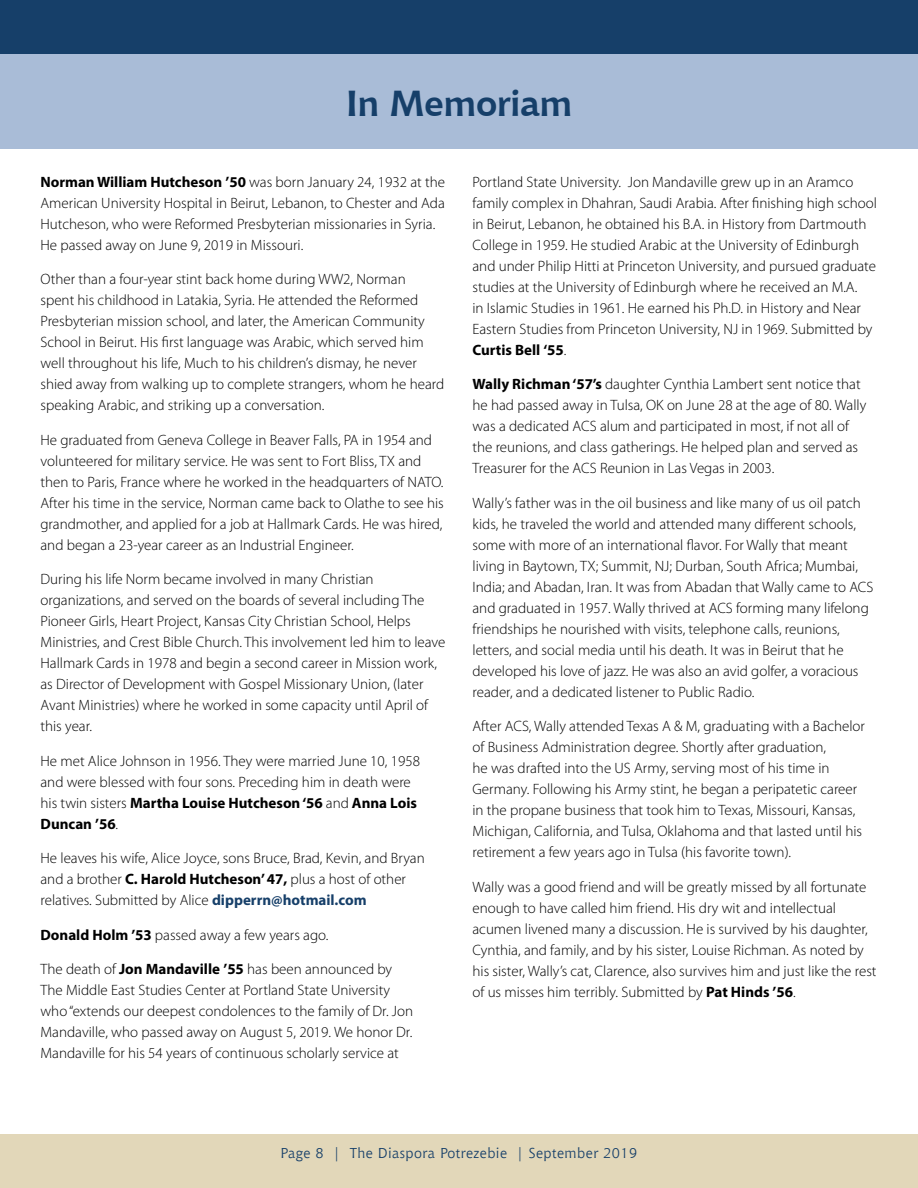
<style>
.page{position:relative;width:918px;height:1188px;background:#fff}
.page>*{position:absolute;margin:0;border:0;box-sizing:border-box;transform-origin:0 0}
.t1{font:700 36px "Chianti BT";letter-spacing:-.005em;color:#163f69}
.t2{font:300 15px/21px "Myriad Pro";color:#000}
.t3{font:14.25px "Chianti BT";letter-spacing:.03em;color:#163f69}
.s1{font-weight:700}
.s2{font-weight:700;color:#163f69}
</style>
<div class="page">
<div style="left:0;top:1134px;width:918px;height:54px;background:#e2d7b9"></div>
<div style="left:0;top:0;width:918px;height:54px;background:#163f69"></div>
<div style="left:0;top:54px;width:918px;height:94px;background:#a9bcd7"></div>
<h1 class="t1" style="left:346px;top:81px;width:228px">In Memoriam</h1>
<p class="t2" style="left:40px;top:171px;width:406px"><span class="s1">Norman William Hutcheson ’50</span> was born January 24, 1932 at the American University Hospital in Beirut, Lebanon, to Chester and Ada Hutcheson, who were Reformed Presbyterian missionaries in Syria.<br>He passed away on June 9, 2019 in Missouri.</p>
<p class="t2" style="left:40px;top:269px;width:405px">Other than a four-year stint back home during WW2, Norman<br>spent his childhood in Latakia, Syria. He attended the Reformed Presbyterian mission school, and later, the American Community School in Beirut. His first language was Arabic, which served him well throughout his life, Much to his children’s dismay, he never shied away from walking up to complete strangers, whom he heard speaking Arabic, and striking up a conversation.</p>
<p class="t2" style="left:40px;top:429px;width:405px">He graduated from Geneva College in Beaver Falls, PA in 1954 and volunteered for military service. He was sent to Fort Bliss, TX and then to Paris, France where he worked in the headquarters of NATO.<br>After his time in the service, Norman came back to Olathe to see his grandmother, and applied for a job at Hallmark Cards. He was hired, and began a 23-year career as an Industrial Engineer.</p>
<p class="t2" style="left:40px;top:569px;width:407px">During his life Norm became involved in many Christian organizations, and served on the boards of several including The Pioneer Girls, Heart Project, Kansas City Christian School, Helps Ministries, and Crest Bible Church. This involvement led him to leave Hallmark Cards in 1978 and begin a second career in Mission work, as Director of Development with Gospel Missionary Union, (later Avant Ministries) where he worked in some capacity until April of this year.</p>
<p class="t2" style="left:40px;top:750px;width:381px">He met Alice Johnson in 1956. They were married June 10, 1958 and were blessed with four sons. Preceding him in death were his twin sisters <span class="s1">Martha Louise Hutcheson ‘56</span> and <span class="s1">Anna Lois Duncan ’56</span>.</p>
<p class="t2" style="left:40px;top:848px;width:386px">He leaves his wife, Alice Joyce, sons Bruce, Brad, Kevin, and Bryan and a brother <span class="s1">C. Harold Hutcheson’ 47,</span> plus a host of other relatives. Submitted by Alice <span class="s2">dipperrn@hotmail.com</span></p>
<p class="t2" style="left:40px;top:924px;width:290px"><span class="s1">Donald Holm ’53</span> passed away a few years ago.</p>
<p class="t2" style="left:40px;top:959px;width:374px">The death of <span class="s1">Jon Mandaville ’55</span> has been announced by The Middle East Studies Center at Portland State University who “extends our deepest condolences to the family of Dr. Jon Mandaville, who passed away on August 5, 2019. We honor Dr.<br>Mandaville for his 54 years of continuous scholarly service at</p>
<p class="t2" style="left:472px;top:171px;width:406px">Portland State University. Jon Mandaville grew up in an Aramco family complex in Dhahran, Saudi Arabia. After finishing high school in Beirut, Lebanon, he obtained his B.A. in History from Dartmouth College in 1959. He studied Arabic at the University of Edinburgh and under Philip Hitti at Princeton University, and pursued graduate studies at the University of Edinburgh where he received an M.A.<br>in Islamic Studies in 1961. He earned his Ph.D. in History and Near Eastern Studies from Princeton University, NJ in 1969. Submitted by <span class="s1">Curtis Bell ‘55</span>.</p>
<p class="t2" style="left:472px;top:374px;width:395px"><span class="s1">Wally Richman ‘57’s</span> daughter Cynthia Lambert sent notice that he had passed away in Tulsa, OK on June 28 at the age of 80. Wally was a dedicated ACS alum and participated in most, if not all of the reunions, and class gatherings. He helped plan and served as Treasurer for the ACS Reunion in Las Vegas in 2003.</p>
<p class="t2" style="left:472px;top:492px;width:403px">Wally’s father was in the oil business and like many of us oil patch kids, he traveled the world and attended many different schools, some with more of an international flavor. For Wally that meant living in Baytown, TX; Summit, NJ; Durban, South Africa; Mumbai, India; and Abadan, Iran. It was from Abadan that Wally came to ACS and graduated in 1957. Wally thrived at ACS forming many lifelong friendships he nourished with visits, telephone calls, reunions, letters, and social media until his death. It was in Beirut that he developed his love of jazz. He was also an avid golfer, a voracious reader, and a dedicated listener to Public Radio.</p>
<p class="t2" style="left:472px;top:716px;width:394px">After ACS, Wally attended Texas A &amp; M, graduating with a Bachelor of Business Administration degree. Shortly after graduation,<br>he was drafted into the US Army, serving most of his time in Germany. Following his Army stint, he began a peripatetic career in the propane business that took him to Texas, Missouri, Kansas, Michigan, California, and Tulsa, Oklahoma and that lasted until his retirement a few years ago in Tulsa (his favorite town).</p>
<p class="t2" style="left:472px;top:876px;width:406px">Wally was a good friend and will be greatly missed by all fortunate enough to have called him friend. His dry wit and intellectual acumen livened many a discussion. He is survived by his daughter, Cynthia, and family, and by his sister, Louise Richman. As noted by his sister, Wally’s cat, Clarence, also survives him and just like the rest of us misses him terribly. Submitted by <span class="s1">Pat Hinds ’56</span>.</p>
<p class="t3" style="left:281px;top:1145px;width:358px">Page 8 | The Diaspora Potrezebie | September 2019</p>
</div>
